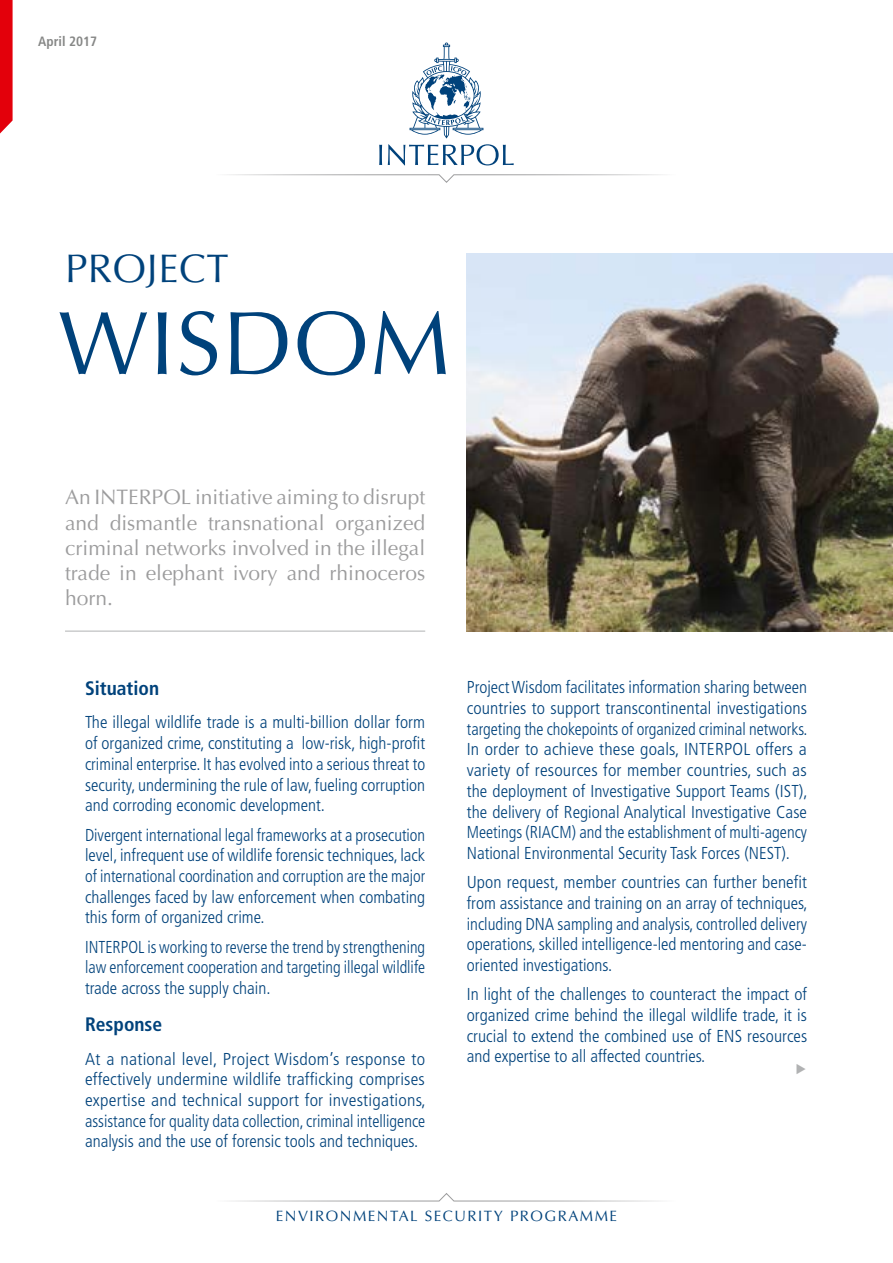
<style>
.page{position:relative;width:893px;height:1263px;background:#fff}
.page>*{position:absolute;margin:0;border:0;box-sizing:border-box;transform-origin:0 0}
.t1{font:90px "Optima LT Std";letter-spacing:.015em;color:#00427b}
.t2{font:39.9px "Optima LT Std";letter-spacing:.015em;color:#00427b}
.t3{font:21px/25.2px "Optima LT Std";color:#9c9c9d;text-align:justify}
.t4{font:700 condensed 19.5px "Frutiger LT Std";color:#00427b}
.t5{font:300 condensed 17.25px/20.7px "Frutiger LT Std";color:#00427b;text-align:justify}
.t6{font:300 condensed 17.25px/20.7px "Frutiger LT Std";color:#00427b;text-align:justify;scale:1.05 1}
.t7{font:300 condensed 17.25px/20.7px "Frutiger LT Std";color:#00427b;text-align:justify;scale:.96 1}
.t8{font:300 condensed 17.25px/20.7px "Frutiger LT Std";color:#00427b;text-align:justify;scale:.95 1}
.t9{font:15px "Optima LT Std";letter-spacing:.1em;color:#00427b}
.t10{font:700 condensed 13.5px "Frutiger LT Std";color:#868786}
</style>
<div class="page">
<img style="left:467px;top:253px;width:426px;height:378px">
<svg style="left:227px;top:174px;width:436px;height:9px"></svg>
<svg style="left:379px;top:145px;width:3px;height:20px"></svg>
<svg style="left:388px;top:43px;width:126px;height:122px"></svg>
<svg style="left:236px;top:1193px;width:418px;height:8px"></svg>
<hr style="left:65px;top:631px;width:360px;height:1px;background:#b1b2b3">
<svg style="left:0;top:0;width:13px;height:133px;background:#e5131d"></svg>
<p class="t10" style="left:38px;top:33px;width:60px">April 2017</p>
<h2 class="t2" style="left:65px;top:246px;width:165px">PROJECT</h2>
<h1 class="t1" style="left:58px;top:291px;width:393px">WISDOM</h1>
<p class="t3" style="left:65px;top:485px;width:362px">An INTERPOL initiative aiming to disrupt and dismantle transnational organized criminal networks involved in the illegal trade in elephant ivory and rhinoceros horn.</p>
<p class="t4" style="left:85px;top:677px;width:76px">Situation</p>
<p class="t5" style="left:85px;top:712px;width:342px">The illegal wildlife trade is a multi-billion dollar form of organized crime, constituting a low-risk, high-profit criminal enterprise. It has evolved into a serious threat to security, undermining the rule of law, fueling corruption and corroding economic development.</p>
<p class="t7" style="left:85px;top:824px;width:356px">Divergent international legal frameworks at a prosecution level, infrequent use of wildlife forensic techniques, lack of international coordination and corruption are the major challenges faced by law enforcement when combating this form of organized crime.</p>
<p class="t8" style="left:85px;top:936px;width:360px">INTERPOL is working to reverse the trend by strengthening law enforcement cooperation and targeting illegal wildlife trade across the supply chain.</p>
<p class="t4" style="left:85px;top:1013px;width:79px">Response</p>
<p class="t6" style="left:85px;top:1048px;width:326px">At a national level, Project Wisdom’s response to effectively undermine wildlife trafficking comprises expertise and technical support for investigations, assistance for quality data collection, criminal intelligence analysis and the use of forensic tools and techniques.</p>
<p class="t5" style="left:467px;top:677px;width:342px">Project Wisdom facilitates information sharing between countries to support transcontinental investigations targeting the chokepoints of organized criminal networks.<br>In order to achieve these goals, INTERPOL offers a variety of resources for member countries, such as the deployment of Investigative Support Teams (IST), the delivery of Regional Analytical Investigative Case Meetings (RIACM) and the establishment of multi-agency National Environmental Security Task Forces (NEST).</p>
<p class="t5" style="left:467px;top:872px;width:342px">Upon request, member countries can further benefit from assistance and training on an array of techniques, including DNA sampling and analysis, controlled delivery operations, skilled intelligence-led mentoring and case&shy;oriented investigations.</p>
<p class="t5" style="left:467px;top:984px;width:342px">In light of the challenges to counteract the impact of organized crime behind the illegal wildlife trade, it is crucial to extend the combined use of ENS resources and expertise to all affected countries.</p>
<p class="t9" style="left:276px;top:1207px;width:343px">ENVIRONMENTAL SECURITY PROGRAMME</p>
</div>
